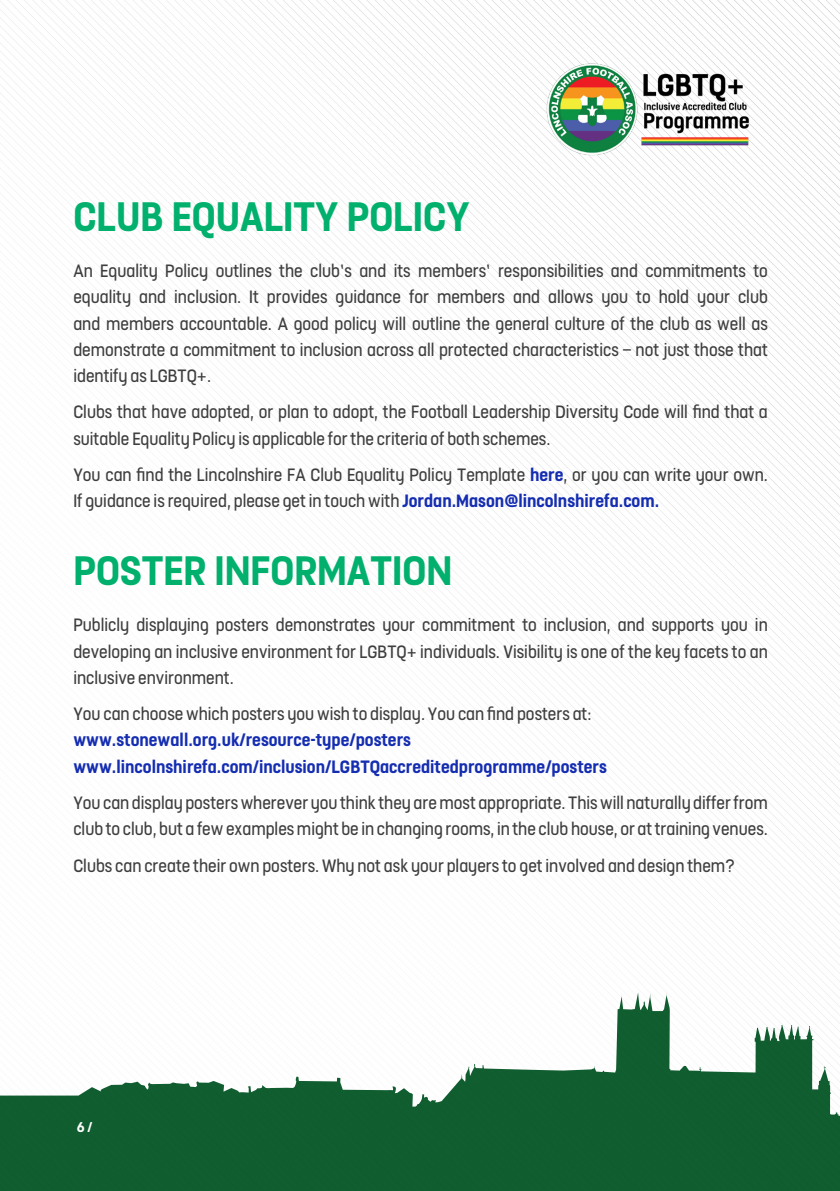
<style>
.page{position:relative;width:840px;height:1191px;background:#fff}
.page>*{position:absolute;margin:0;border:0;box-sizing:border-box;transform-origin:0 0}
.t1{font:700 46px "FS Dillon";color:#00b06c}
.t2{font:20px/26.2px "FS Dillon";color:#3e3e3f}
.t3{font:700 20px "FS Dillon";color:#152db1}
.t4{font:700 15.8px "FS Dillon";color:#fff}
.s1{font-weight:700;color:#152db1}
</style>
<div class="page">
<img style="left:0;top:0;width:838px;height:992px">
<img style="left:532px;top:62px;width:234px;height:94px">
<svg style="left:0;top:1076px;width:299px;height:115px;background:#34764f"></svg>
<div style="left:126px;top:1126px;width:713px;height:55px;background:#115f31"></div>
<svg style="left:299px;top:992px;width:540px;height:98px"></svg>
<div style="left:299px;top:1090px;width:540px;height:101px;background:#105e30"></div>
<svg style="left:311px;top:1114px;width:528px;height:77px"></svg>
<p class="t1" style="left:73px;top:183px;width:397px">CLUB EQUALITY POLICY</p>
<p class="t2" style="left:73px;top:256px;width:695px;text-align:justify">An Equality Policy outlines the club’s and its members’ responsibilities and commitments to equality and inclusion. It provides guidance for members and allows you to hold your club and members accountable. A good policy will outline the general culture of the club as well as demonstrate a commitment to inclusion across all protected characteristics – not just those that identify as LGBTQ+.</p>
<p class="t2" style="left:73px;top:398px;width:695px">Clubs that have adopted, or plan to adopt, the Football Leadership Diversity Code will find that a suitable Equality Policy is applicable for the criteria of both schemes.</p>
<p class="t2" style="left:73px;top:460px;width:695px">You can find the Lincolnshire FA Club Equality Policy Template <span class="s1">here</span>, or you can write your own.<br>If guidance is required, please get in touch with <span class="s1">Jordan.Mason@lincolnshirefa.com.</span></p>
<p class="t1" style="left:73px;top:537px;width:380px">POSTER INFORMATION</p>
<p class="t2" style="left:73px;top:611px;width:695px;text-align:justify">Publicly displaying posters demonstrates your commitment to inclusion, and supports you in developing an inclusive environment for LGBTQ+ individuals. Visibility is one of the key facets to an inclusive environment.</p>
<p class="t2" style="left:73px;top:699px;width:519px">You can choose which posters you wish to display. You can find posters at:</p>
<p class="t3" style="left:73px;top:725px;width:339px">www.stonewall.org.uk/resource-type/posters</p>
<p class="t3" style="left:73px;top:752px;width:534px">www.lincolnshirefa.com/inclusion/LGBTQaccreditedprogramme/posters</p>
<p class="t2" style="left:73px;top:788px;width:695px">You can display posters wherever you think they are most appropriate. This will naturally differ from club to club, but a few examples might be in changing rooms, in the club house, or at training venues.</p>
<p class="t2" style="left:73px;top:850px;width:663px">Clubs can create their own posters. Why not ask your players to get involved and design them?</p>
<p class="t4" style="left:77px;top:1116px;width:17px">6 /</p>
</div>
